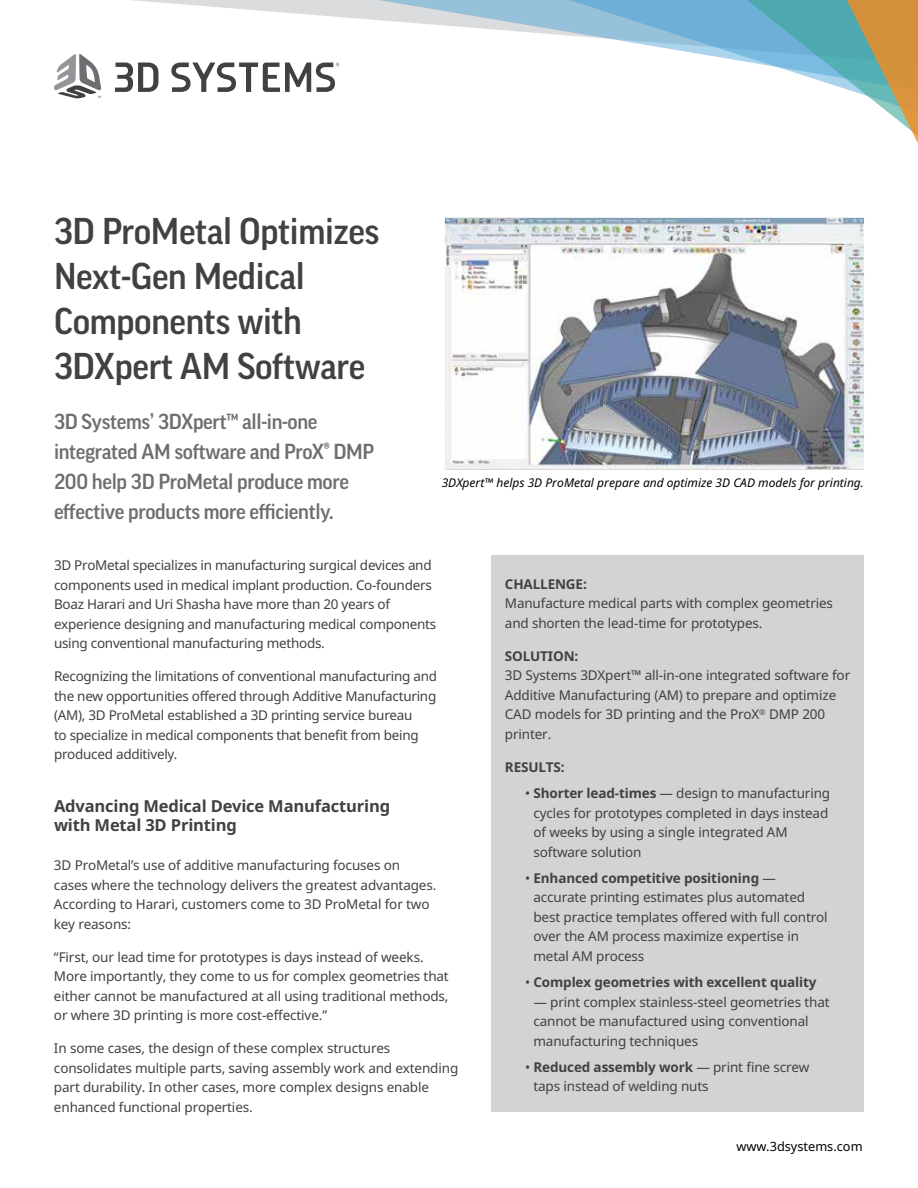
<style>
.page{position:relative;width:918px;height:1188px;background:#fff}
.page>*{position:absolute;margin:0;border:0;box-sizing:border-box;transform-origin:0 0}
.t1{font:500 36px/45px "Good Pro";letter-spacing:-.01em;color:#414042}
.t2{font:500 21px/30px "Good Pro";letter-spacing:-.015em;color:#6d6e71}
.t3{font:700 16.5px/19.5px "Noto Sans";letter-spacing:-.01em;color:#414042}
.t4{font:13.5px/19.5px "Noto Sans";letter-spacing:-.01em;color:#414042}
.t5{font:700 13.5px "Noto Sans";letter-spacing:-.01em;color:#414042}
.t6{font:12.75px "Noto Sans";color:#000}
.t7{font:italic 12px "Noto Sans";color:#000}
.s1{font-weight:700}
.s2{font-weight:400}
</style>
<div class="page">
<svg style="left:115px;top:0;width:183px;height:63px"></svg>
<svg style="left:298px;top:0;width:229px;height:66px"></svg>
<svg style="left:527px;top:0;width:203px;height:59px"></svg>
<svg style="left:730px;top:0;width:188px;height:143px"></svg>
<svg style="left:54px;top:54px;width:47px;height:45px"></svg>
<svg style="left:115px;top:63px;width:43px;height:29px"></svg>
<svg style="left:171px;top:63px;width:168px;height:29px"></svg>
<div style="left:491px;top:556px;width:373px;height:556px;background:#d1d3d4"></div>
<img style="left:445px;top:218px;width:419px;height:252px">
<h1 class="t1" style="left:54px;top:209px;width:327px">3D ProMetal Optimizes<br>Next-Gen Medical<br>Components with<br>3DXpert AM Software</h1>
<h2 class="t2" style="left:54px;top:407px;width:322px">3D Systems’ 3DXpert™ all-in-one integrated AM software and ProX® DMP 200 help 3D ProMetal produce more effective products more efficiently.</h2>
<p class="t7" style="left:442px;top:474px;width:424px">3DXpert™ helps 3D ProMetal prepare and optimize 3D CAD models for printing.</p>
<p class="t4" style="left:54px;top:555px;width:384px">3D ProMetal specializes in manufacturing surgical devices and components used in medical implant production. Co-founders Boaz Harari and Uri Shasha have more than 20 years of experience designing and manufacturing medical components using conventional manufacturing methods.</p>
<p class="t4" style="left:54px;top:666px;width:385px">Recognizing the limitations of conventional manufacturing and the new opportunities offered through Additive Manufacturing (AM), 3D ProMetal established a 3D printing service bureau<br>to specialize in medical components that benefit from being produced additively.</p>
<p class="t3" style="left:54px;top:795px;width:338px">Advancing Medical Device Manufacturing with Metal 3D Printing</p>
<p class="t4" style="left:54px;top:855px;width:384px">3D ProMetal’s use of additive manufacturing focuses on cases where the technology delivers the greatest advantages.<br>According to Harari, customers come to 3D ProMetal for two key reasons:</p>
<p class="t4" style="left:54px;top:947px;width:396px">“First, our lead time for prototypes is days instead of weeks.<br>More importantly, they come to us for complex geometries that either cannot be manufactured at all using traditional methods, or where 3D printing is more cost-effective.”</p>
<p class="t4" style="left:54px;top:1038px;width:406px">In some cases, the design of these complex structures consolidates multiple parts, saving assembly work and extending part durability. In other cases, more complex designs enable enhanced functional properties.</p>
<p class="t5" style="left:505px;top:574px;width:83px">CHALLENGE:</p>
<p class="t4" style="left:505px;top:593px;width:330px">Manufacture medical parts with complex geometries and shorten the lead-time for prototypes.</p>
<p class="t5" style="left:505px;top:646px;width:75px">SOLUTION:</p>
<p class="t4" style="left:505px;top:665px;width:347px">3D Systems 3DXpert™ all-in-one integrated software for Additive Manufacturing (AM) to prepare and optimize CAD models for 3D printing and the ProX<sup>®</sup> DMP 200 printer.</p>
<p class="t5" style="left:505px;top:757px;width:61px">RESULTS:</p>
<p class="t4" style="left:533px;top:783px;width:298px;text-indent:-8px">• <span class="s1">Shorter lead-times</span> — design to manufacturing cycles for prototypes completed in days instead of weeks by using a single integrated AM software solution</p>
<p class="t4" style="left:533px;top:868px;width:296px;text-indent:-8px">• <span class="s1">Enhanced competitive positioning</span> — accurate printing estimates plus automated best practice templates offered with full control over the AM process maximize expertise in metal AM process</p>
<p class="t5" style="left:525px;top:973px;width:293px"><span class="s2">•</span> Complex geometries with excellent quality</p>
<p class="t4" style="left:533px;top:992px;width:298px">— print complex stainless-steel geometries that cannot be manufactured using conventional manufacturing techniques</p>
<p class="t4" style="left:533px;top:1057px;width:277px;text-indent:-8px">• <span class="s1">Reduced assembly work</span> — print fine screw taps instead of welding nuts</p>
<p class="t6" style="left:737px;top:1138px;width:128px">www.3dsystems.com</p>
</div>
